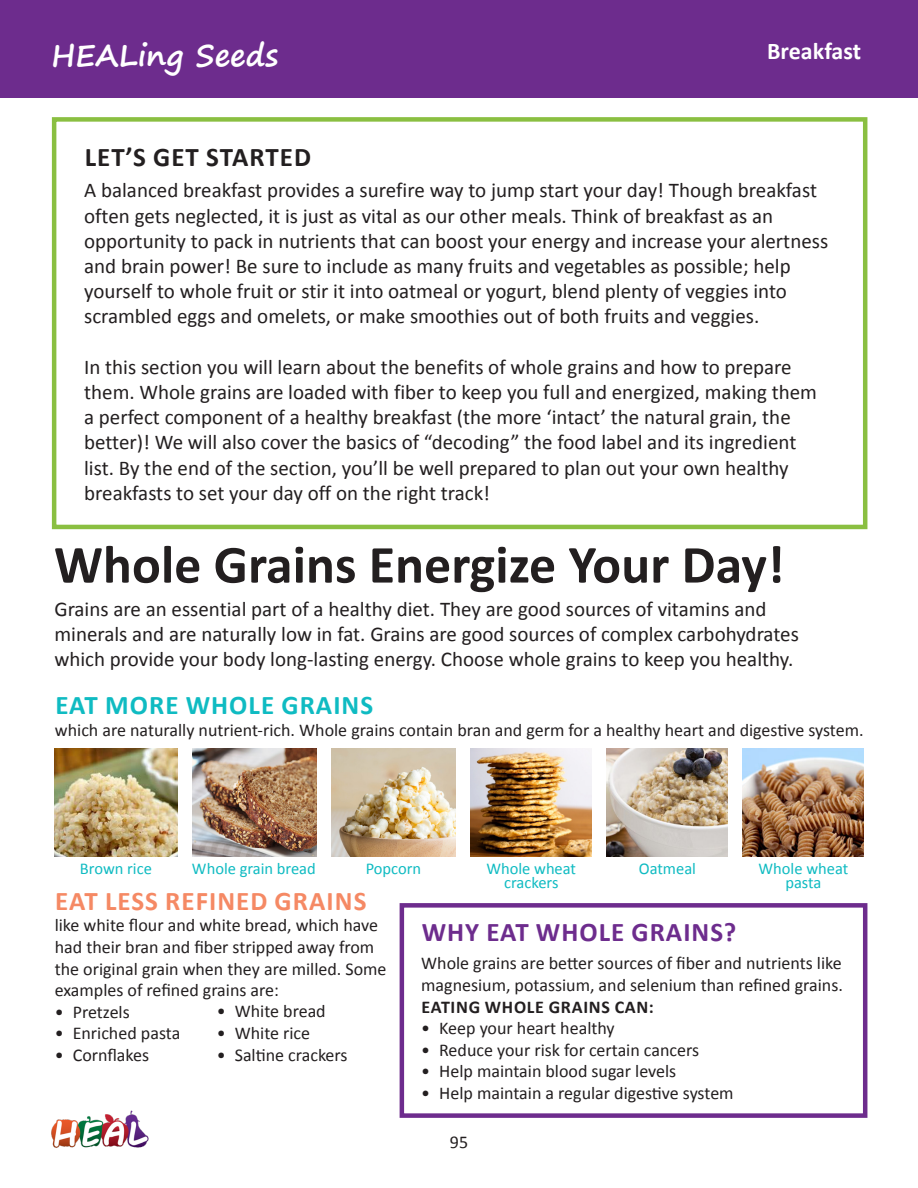
<style>
.page{position:relative;width:918px;height:1188px;background:#fff}
.page>*{position:absolute;margin:0;border:0;box-sizing:border-box;transform-origin:0 0}
.t1{font:700 54px "Calibri";color:#231f20}
.t2{font:700 30px "Segoe Print";color:#fff}
.t3{font:700 27px "Calibri";letter-spacing:.04em;color:#f58964}
.t4{font:700 27px "Calibri";letter-spacing:.04em;color:#0fbbc2}
.t5{font:700 27px "Calibri";letter-spacing:.04em;color:#6d2c8d}
.t6{font:700 27px "Calibri";letter-spacing:.04em;color:#231f20}
.t7{font:700 24px "Calibri";color:#fff}
.t8{font:21px/25.2px "Calibri";color:#231f20}
.t9{font:18px/21.6px "Calibri";color:#231f20}
.t10{font:700 18px "Calibri";letter-spacing:.04em;color:#231f20}
.t11{font:16.5px/13.5px "Calibri";color:#0fbbc2;text-align:center}
</style>
<div class="page">
<div style="left:0;top:0;width:918px;height:98px;background:#6d2c8d"></div>
<img style="left:51px;top:1110px;width:98px;height:38px">
<img style="left:55px;top:748px;width:122px;height:108px">
<img style="left:607px;top:748px;width:121px;height:108px">
<img style="left:192px;top:748px;width:124px;height:108px">
<img style="left:471px;top:748px;width:121px;height:108px">
<img style="left:743px;top:748px;width:121px;height:108px">
<img style="left:332px;top:748px;width:123px;height:108px">
<div style="left:400px;top:903px;width:467px;height:215px;border:4px solid #6d2c8d"></div>
<div style="left:52px;top:117px;width:815px;height:412px;border:4px solid #8abf41"></div>
<h2 class="t2" style="left:51px;top:28px;width:229px">HEALing Seeds</h2>
<p class="t7" style="left:767px;top:34px;width:95px">Breakfast</p>
<p class="t6" style="left:85px;top:138px;width:228px">LET’S GET STARTED</p>
<p class="t8" style="left:84px;top:177px;width:746px">A balanced breakfast provides a surefire way to jump start your day! Though breakfast often gets neglected, it is just as vital as our other meals. Think of breakfast as an opportunity to pack in nutrients that can boost your energy and increase your alertness and brain power! Be sure to include as many fruits and vegetables as possible; help yourself to whole fruit or stir it into oatmeal or yogurt, blend plenty of veggies into scrambled eggs and omelets, or make smoothies out of both fruits and veggies.</p>
<p class="t8" style="left:84px;top:353px;width:734px">In this section you will learn about the benefits of whole grains and how to prepare them. Whole grains are loaded with fiber to keep you full and energized, making them a perfect component of a healthy breakfast (the more ‘intact’ the natural grain, the better)! We will also cover the basics of “decoding” the food label and its ingredient list. By the end of the section, you’ll be well prepared to plan out your own healthy breakfasts to set your day off on the right track!</p>
<h1 class="t1" style="left:54px;top:526px;width:732px">Whole Grains Energize Your Day!</h1>
<p class="t8" style="left:54px;top:595px;width:746px">Grains are an essential part of a healthy diet. They are good sources of vitamins and minerals and are naturally low in fat. Grains are good sources of complex carbohydrates which provide your body long-lasting energy. Choose whole grains to keep you healthy.</p>
<p class="t4" style="left:55px;top:686px;width:319px">EAT MORE WHOLE GRAINS</p>
<p class="t9" style="left:55px;top:718px;width:810px">which are naturally nutrient-rich. Whole grains contain bran and germ for a healthy heart and digestive system.</p>
<p class="t11" style="left:80px;top:861px;width:74px">Brown rice</p>
<p class="t11" style="left:192px;top:861px;width:125px">Whole grain bread</p>
<p class="t11" style="left:366px;top:861px;width:57px">Popcorn</p>
<p class="t11" style="left:486px;top:861px;width:91px">Whole wheat crackers</p>
<p class="t11" style="left:639px;top:861px;width:59px">Oatmeal</p>
<p class="t11" style="left:759px;top:861px;width:91px">Whole wheat pasta</p>
<p class="t5" style="left:422px;top:913px;width:316px">WHY EAT WHOLE GRAINS?</p>
<p class="t9" style="left:421px;top:952px;width:423px">Whole grains are better sources of fiber and nutrients like magnesium, potassium, and selenium than refined grains.</p>
<p class="t10" style="left:422px;top:994px;width:234px">EATING WHOLE GRAINS CAN:</p>
<p class="t9" style="left:421px;top:1017px;width:195px">• Keep your heart healthy</p>
<p class="t9" style="left:421px;top:1038px;width:279px">• Reduce your risk for certain cancers</p>
<p class="t9" style="left:421px;top:1060px;width:257px">• Help maintain blood sugar levels</p>
<p class="t9" style="left:421px;top:1081px;width:314px">• Help maintain a regular digestive system</p>
<p class="t3" style="left:55px;top:882px;width:313px">EAT LESS REFINED GRAINS</p>
<p class="t9" style="left:55px;top:914px;width:333px">like white flour and white bread, which have had their bran and fiber stripped away from the original grain when they are milled. Some examples of refined grains are:</p>
<p class="t9" style="left:55px;top:1000px;width:77px">• Pretzels</p>
<p class="t9" style="left:55px;top:1022px;width:127px">• Enriched pasta</p>
<p class="t9" style="left:55px;top:1043px;width:96px">• Cornflakes</p>
<p class="t9" style="left:217px;top:1000px;width:110px">• White bread</p>
<p class="t9" style="left:217px;top:1021px;width:95px">• White rice</p>
<p class="t9" style="left:217px;top:1043px;width:132px">• Saltine crackers</p>
<p class="t9" style="left:450px;top:1130px;width:20px">95</p>
</div>
